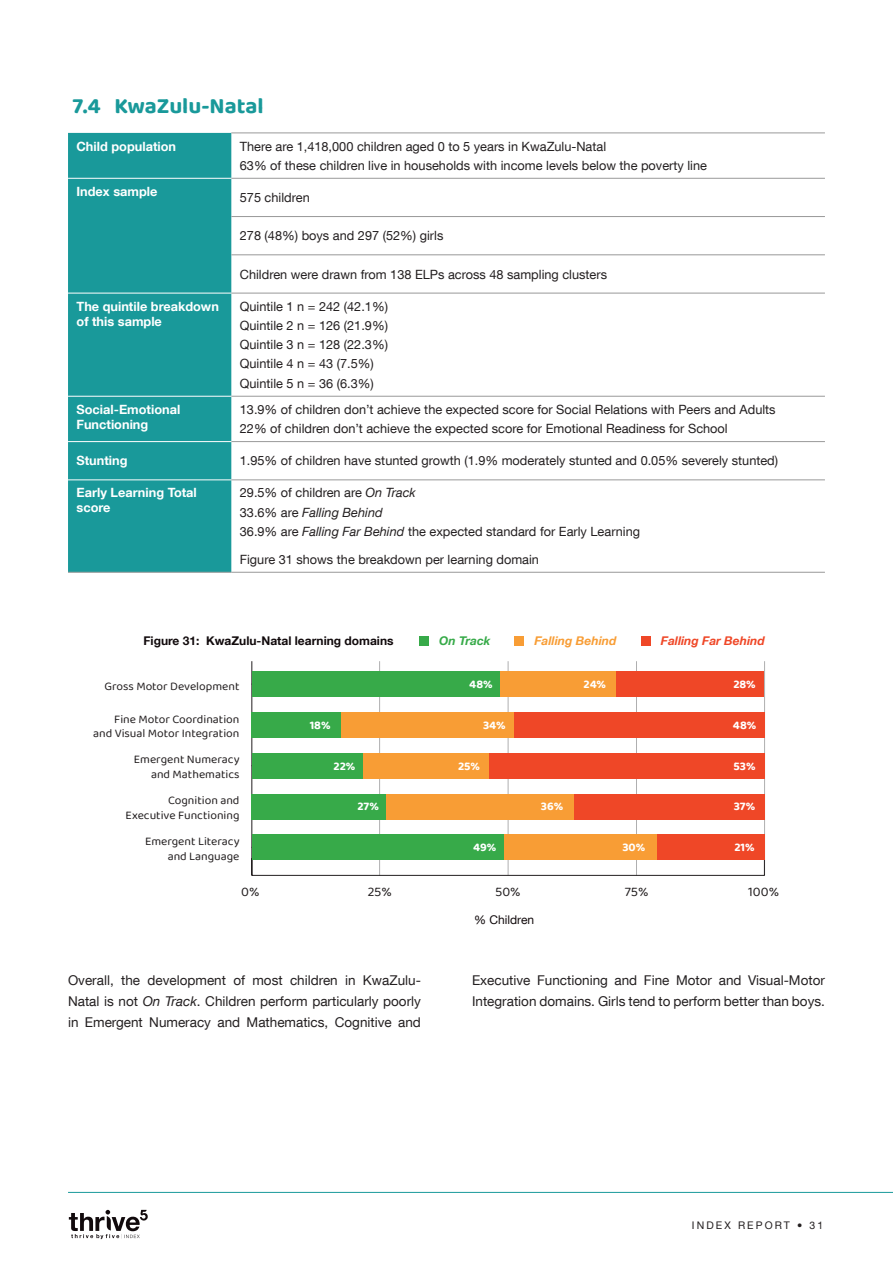
<style>
.page{position:relative;width:893px;height:1263px;background:#fff}
.page>*{position:absolute;margin:0;border:0;box-sizing:border-box;transform-origin:0 0}
.Subhead_1{font:700 22.5px "Baloo 2";color:#19999a}
.Body_copy{font:13.5px/21px "Helvetica Neue LT Com";color:#231f20;text-align:justify}
.Graph_percentages{font:13.5px "Baloo 2";color:#231f20}
.Table_copy{font:12.75px "Helvetica Neue LT Com";color:#231f20}
.Table_copy-2{font:700 12.75px/15px "Helvetica Neue LT Com";color:#fff}
.Table_copy-3{font:italic 12.75px "Helvetica Neue LT Com";color:#231f20}
.Body_copy-2{font:12px/15px "Baloo 2";color:#231f20;text-align:right}
.t1{font:700 12px "Baloo 2";color:#fff}
.Table_headings{font:700 12px "Helvetica Neue LT Com";color:#110a0c}
.Table_headings-2{font:italic 700 12px "Helvetica Neue LT Com";color:#ef4727}
.Table_headings-3{font:italic 700 12px "Helvetica Neue LT Com";color:#f89d35}
.Table_headings-4{font:12px "Helvetica Neue LT Com";color:#110a0c}
.Table_headings-5{font:italic 700 12px "Helvetica Neue LT Com";color:#37aa49}
.t2{font:10.5px "Helvetica Neue LT Com";letter-spacing:.2em;color:#231f20}
.s1{font-style:italic}
.s2{font-style:normal}
</style>
<div class="page">
<svg style="left:69px;top:1210px;width:79px;height:29px"></svg>
<hr style="left:68px;top:1192px;width:825px;height:1px;background:#19999a">
<div style="left:68px;top:133px;width:163px;height:439px;background:#19999a"></div>
<hr style="left:231px;top:178px;width:594px;height:1px;background:#999">
<hr style="left:231px;top:216px;width:594px;height:1px;background:#999">
<hr style="left:231px;top:254px;width:594px;height:1px;background:#999">
<hr style="left:231px;top:293px;width:594px;height:1px;background:#999">
<hr style="left:231px;top:396px;width:594px;height:1px;background:#999">
<hr style="left:231px;top:441px;width:594px;height:1px;background:#999">
<hr style="left:231px;top:479px;width:594px;height:1px;background:#999">
<hr style="left:68px;top:572px;width:163px;height:1px;background:#999">
<hr style="left:231px;top:572px;width:594px;height:1px;background:#999">
<hr style="left:68px;top:178px;width:163px;height:1px;background:#fff">
<hr style="left:68px;top:293px;width:163px;height:1px;background:#fff">
<hr style="left:68px;top:396px;width:163px;height:1px;background:#fff">
<hr style="left:68px;top:441px;width:163px;height:1px;background:#fff">
<hr style="left:68px;top:479px;width:163px;height:1px;background:#fff">
<hr style="left:231px;top:133px;width:594px;height:1px;background:#999">
<hr style="left:379px;top:661px;width:1px;height:214px;background:#afafb0">
<hr style="left:508px;top:661px;width:1px;height:214px;background:#afafb0">
<hr style="left:636px;top:661px;width:1px;height:214px;background:#afafb0">
<hr style="left:764px;top:661px;width:1px;height:214px;background:#afafb0">
<hr style="left:252px;top:875px;width:512px;height:1px;background:#231f20">
<svg style="left:764px;top:858px;width:1px;height:17px"></svg>
<hr style="left:251px;top:661px;width:1px;height:214px;background:#231f20">
<div style="left:614px;top:671px;width:150px;height:26px;background:#ef4727"></div>
<div style="left:514px;top:712px;width:250px;height:26px;background:#ef4727"></div>
<div style="left:488px;top:753px;width:276px;height:25px;background:#ef4727"></div>
<div style="left:574px;top:794px;width:190px;height:25px;background:#ef4727"></div>
<div style="left:656px;top:834px;width:108px;height:26px;background:#ef4727"></div>
<div style="left:499px;top:671px;width:116px;height:26px;background:#f89d35"></div>
<div style="left:340px;top:712px;width:173px;height:26px;background:#f89d35"></div>
<div style="left:362px;top:753px;width:127px;height:25px;background:#f89d35"></div>
<div style="left:386px;top:794px;width:188px;height:25px;background:#f89d35"></div>
<div style="left:503px;top:834px;width:154px;height:26px;background:#f89d35"></div>
<div style="left:252px;top:671px;width:247px;height:26px;background:#37aa49"></div>
<div style="left:252px;top:712px;width:89px;height:26px;background:#37aa49"></div>
<div style="left:252px;top:753px;width:110px;height:25px;background:#37aa49"></div>
<div style="left:252px;top:794px;width:134px;height:25px;background:#37aa49"></div>
<div style="left:252px;top:834px;width:251px;height:26px;background:#37aa49"></div>
<div style="left:419px;top:636px;width:9px;height:9px;background:#37aa49"></div>
<div style="left:641px;top:636px;width:9px;height:9px;background:#ef4727"></div>
<div style="left:515px;top:636px;width:9px;height:9px;background:#f89d35"></div>
<p class="Subhead_1" style="left:73px;top:90px;width:193px">7.4 KwaZulu-Natal</p>
<p class="Table_copy-2" style="left:77px;top:138px;width:101px">Child population</p>
<p class="Table_copy" style="left:240px;top:138px;width:368px">There are 1,418,000 children aged 0 to 5 years in KwaZulu-Natal</p>
<p class="Table_copy" style="left:240px;top:157px;width:469px">63% of these children live in households with income levels below the poverty line</p>
<p class="Table_copy-2" style="left:77px;top:183px;width:82px">Index sample</p>
<p class="Table_copy" style="left:240px;top:190px;width:71px">575 children</p>
<p class="Table_copy" style="left:240px;top:228px;width:205px">278 (48%) boys and 297 (52%) girls</p>
<p class="Table_copy" style="left:240px;top:266px;width:369px">Children were drawn from 138 ELPs across 48 sampling clusters</p>
<p class="Table_copy-2" style="left:77px;top:298px;width:144px">The quintile breakdown of this sample</p>
<p class="Table_copy" style="left:240px;top:298px;width:150px">Quintile 1 n = 242 (42.1%)</p>
<p class="Table_copy" style="left:240px;top:318px;width:150px">Quintile 2 n = 126 (21.9%)</p>
<p class="Table_copy" style="left:240px;top:337px;width:150px">Quintile 3 n = 128 (22.3%)</p>
<p class="Table_copy" style="left:240px;top:356px;width:136px">Quintile 4 n = 43 (7.5%)</p>
<p class="Table_copy" style="left:240px;top:375px;width:136px">Quintile 5 n = 36 (6.3%)</p>
<p class="Table_copy-2" style="left:77px;top:401px;width:105px">Social-Emotional<br>Functioning</p>
<p class="Table_copy" style="left:240px;top:401px;width:537px">13.9% of children don’t achieve the expected score for Social Relations with Peers and Adults</p>
<p class="Table_copy" style="left:240px;top:421px;width:489px">22% of children don’t achieve the expected score for Emotional Readiness for School</p>
<p class="Table_copy-2" style="left:77px;top:453px;width:53px">Stunting</p>
<p class="Table_copy" style="left:240px;top:453px;width:540px">1.95% of children have stunted growth (1.9% moderately stunted and 0.05% severely stunted)</p>
<p class="Table_copy-2" style="left:77px;top:485px;width:122px">Early Learning Total score</p>
<p class="Table_copy" style="left:240px;top:485px;width:177px">29.5% of children are <span class="s1">On Track</span></p>
<p class="Table_copy-3" style="left:240px;top:504px;width:144px"><span class="s2">33.6% are</span> Falling Behind</p>
<p class="Table_copy" style="left:240px;top:524px;width:402px">36.9% are <span class="s1">Falling Far Behind</span> the expected standard for Early Learning</p>
<p class="Table_copy" style="left:240px;top:551px;width:301px">Figure 31 shows the breakdown per learning domain</p>
<p class="Table_headings" style="left:143px;top:633px;width:252px">Figure 31: KwaZulu-Natal learning domains</p>
<p class="Table_headings-5" style="left:439px;top:633px;width:53px">On Track</p>
<p class="Table_headings-3" style="left:534px;top:633px;width:83px">Falling Behind</p>
<p class="Table_headings-2" style="left:661px;top:633px;width:105px">Falling Far Behind</p>
<p class="Body_copy-2" style="left:104px;top:679px;width:137px">Gross Motor Development</p>
<p class="Body_copy-2" style="left:93px;top:713px;width:148px;line-height:13.5px">Fine Motor Coordination and Visual Motor Integration</p>
<p class="Body_copy-2" style="left:134px;top:752px;width:107px">Emergent Numeracy and Mathematics</p>
<p class="Body_copy-2" style="left:126px;top:793px;width:115px">Cognition and<br>Executive Functioning</p>
<p class="Body_copy-2" style="left:145px;top:834px;width:96px">Emergent Literacy and Language</p>
<p class="t1" style="left:310px;top:717px;width:22px">18%</p>
<p class="t1" style="left:333px;top:757px;width:23px">22%</p>
<p class="t1" style="left:357px;top:798px;width:23px">27%</p>
<p class="t1" style="left:469px;top:676px;width:25px">48%</p>
<p class="t1" style="left:733px;top:676px;width:24px">28%</p>
<p class="t1" style="left:733px;top:717px;width:25px">48%</p>
<p class="t1" style="left:733px;top:757px;width:24px">53%</p>
<p class="t1" style="left:734px;top:798px;width:23px">37%</p>
<p class="t1" style="left:734px;top:839px;width:22px">21%</p>
<p class="t1" style="left:584px;top:676px;width:24px">24%</p>
<p class="t1" style="left:483px;top:717px;width:24px">34%</p>
<p class="t1" style="left:458px;top:757px;width:23px">25%</p>
<p class="t1" style="left:541px;top:798px;width:24px">36%</p>
<p class="t1" style="left:473px;top:839px;width:25px">49%</p>
<p class="t1" style="left:622px;top:839px;width:24px">30%</p>
<p class="Graph_percentages" style="left:241px;top:882px;width:20px">0%</p>
<p class="Graph_percentages" style="left:368px;top:882px;width:26px">25%</p>
<p class="Graph_percentages" style="left:495px;top:882px;width:27px">50%</p>
<p class="Graph_percentages" style="left:625px;top:882px;width:25px">75%</p>
<p class="Graph_percentages" style="left:748px;top:882px;width:32px">100%</p>
<p class="Table_headings-4" style="left:474px;top:912px;width:62px">% Children</p>
<p class="Body_copy" style="left:68px;top:970px;width:354px">Overall, the development of most children in KwaZulu-Natal is not <span class="s1">On Track</span>. Children perform particularly poorly in Emergent Numeracy and Mathematics, Cognitive and</p>
<p class="Body_copy" style="left:472px;top:970px;width:354px">Executive Functioning and Fine Motor and Visual-Motor<br>Integration domains. Girls tend to perform better than boys.</p>
<p class="t2" style="left:692px;top:1219px;width:133px">INDEX REPORT • 31</p>
</div>
